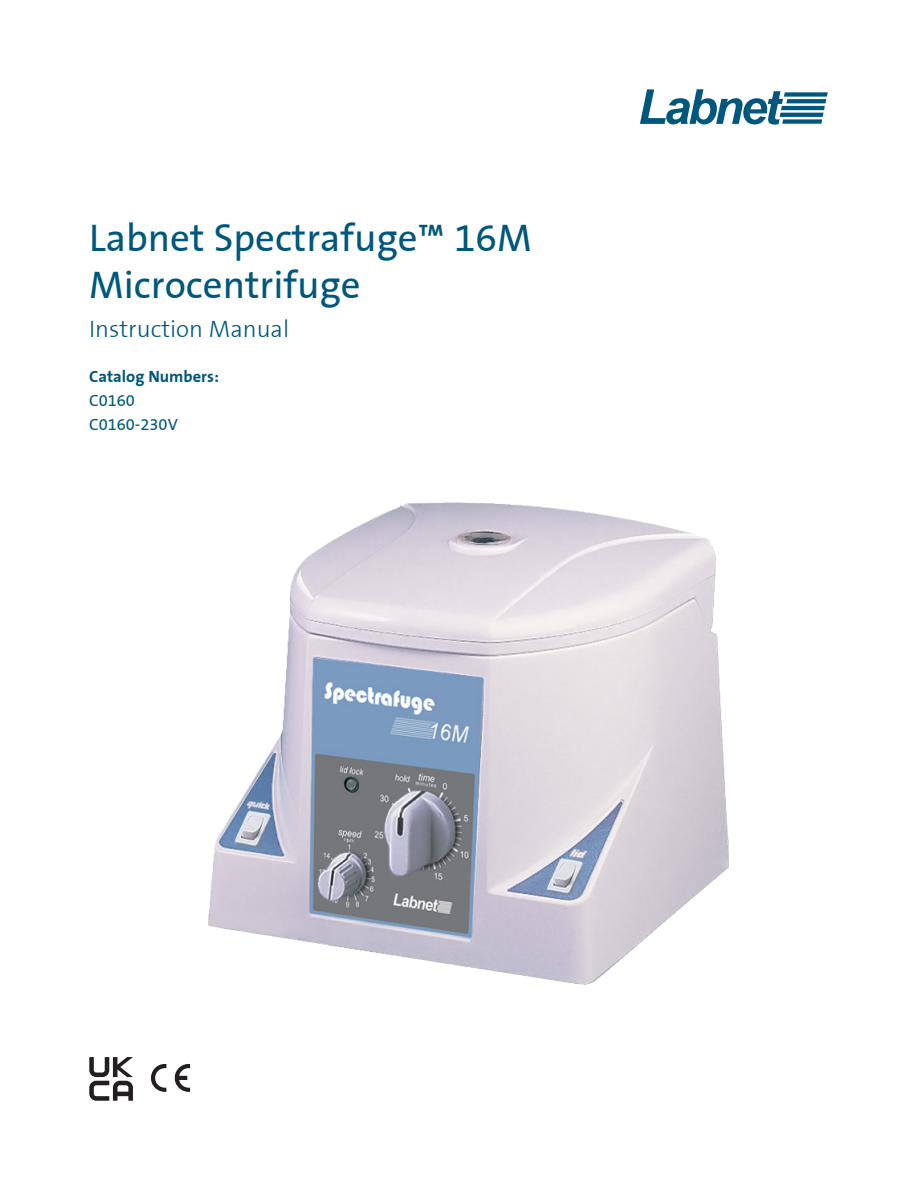
<style>
.page{position:relative;width:918px;height:1188px;background:#fff}
.page>*{position:absolute;margin:0;border:0;box-sizing:border-box;transform-origin:0 0}
.Cover__product_name{font:39px/46.8px "Corning Sans";color:#00577d}
.Cover__Instruction_Manual{font:300 24px "Corning Sans";color:#00577d}
.Cover__Catalog_Numbers{font:700 16.5px "Corning Sans";color:#00577d}
.Cover__Catalog_Numbers-2{font:16.5px "Corning Sans";color:#00577d}
</style>
<div class="page">
<svg style="left:640px;top:89px;width:188px;height:36px"></svg>
<svg style="left:151px;top:1064px;width:39px;height:28px"></svg>
<svg style="left:89px;top:1057px;width:44px;height:44px"></svg>
<img style="left:208px;top:502px;width:521px;height:483px">
<p class="Cover__product_name" style="left:89px;top:215px;width:444px">Labnet Spectrafuge™ 16M<br>Microcentrifuge</p>
<p class="Cover__Instruction_Manual" style="left:89px;top:315px;width:202px">Instruction Manual</p>
<p class="Cover__Catalog_Numbers" style="left:89px;top:367px;width:131px">Catalog Numbers:</p>
<p class="Cover__Catalog_Numbers-2" style="left:89px;top:391px;width:47px">C0160</p>
<p class="Cover__Catalog_Numbers-2" style="left:89px;top:415px;width:90px">C0160-230V</p>
</div>
